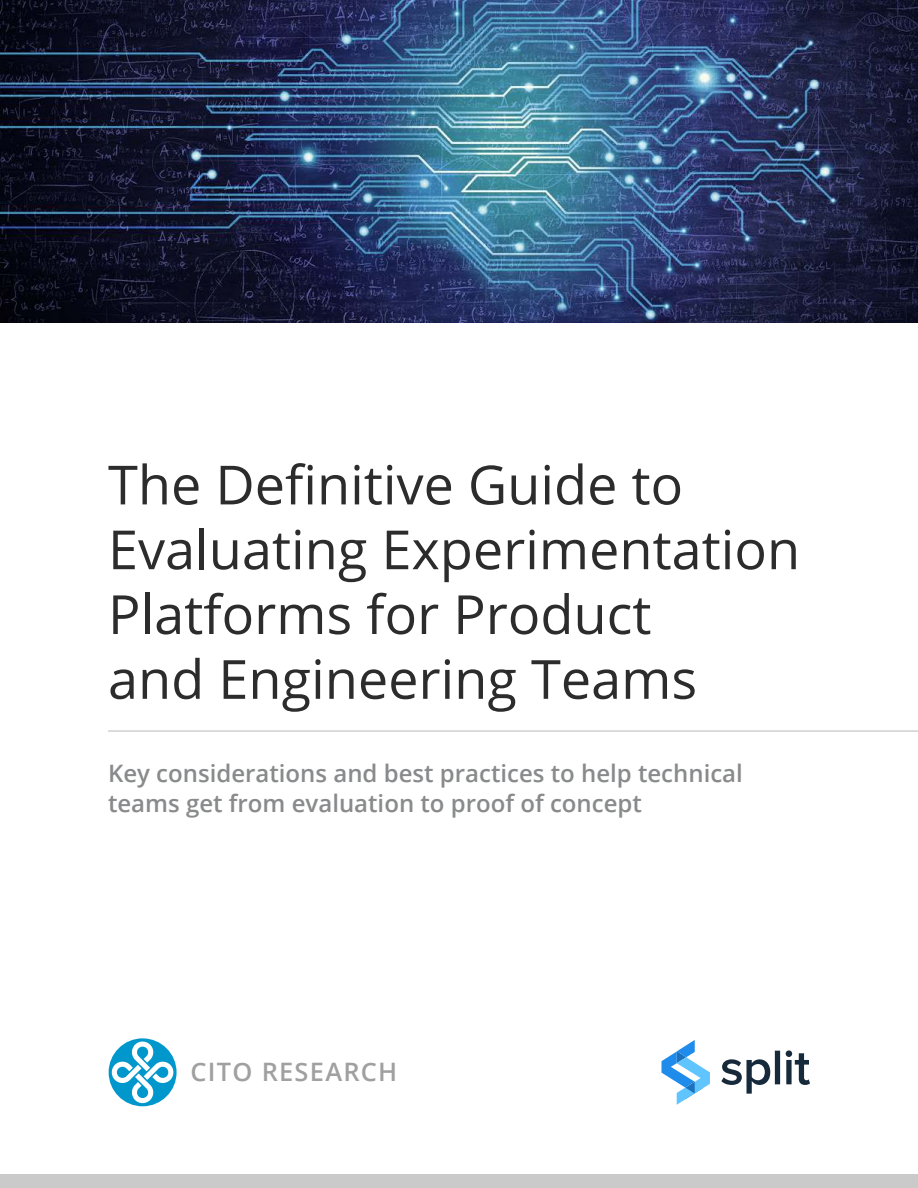
<style>
.page{position:relative;width:918px;height:1188px;background:#fff}
.page>*{position:absolute;margin:0;border:0;box-sizing:border-box;transform-origin:0 0}
.t1{font:54px/64.8px "Open Sans";color:#2c2c2c}
.t2{font:600 25.35px "Open Sans";letter-spacing:.05em;color:#a0a0a0}
.t3{font:600 24px/30px "Open Sans";color:#898a8b}
</style>
<div class="page">
<img style="left:0;top:0;width:918px;height:322px">
<hr style="left:108px;top:730px;width:810px;height:2px;background:#d0d2d2">
<svg style="left:109px;top:1038px;width:68px;height:68px"></svg>
<svg style="left:111px;top:1040px;width:63px;height:64px"></svg>
<svg style="left:662px;top:1040px;width:48px;height:65px"></svg>
<svg style="left:721px;top:1050px;width:89px;height:44px"></svg>
<div style="left:0;top:1174px;width:918px;height:14px;background:#cacaca"></div>
<h1 class="t1" style="left:108px;top:451px;width:694px">The Definitive Guide to<br>Evaluating Experimentation<br>Platforms for Product<br>and Engineering Teams</h1>
<p class="t3" style="left:108px;top:760px;width:636px">Key considerations and best practices to help technical teams get from evaluation to proof of concept</p>
<p class="t2" style="left:191px;top:1057px;width:208px">CITO RESEARCH</p>
</div>
